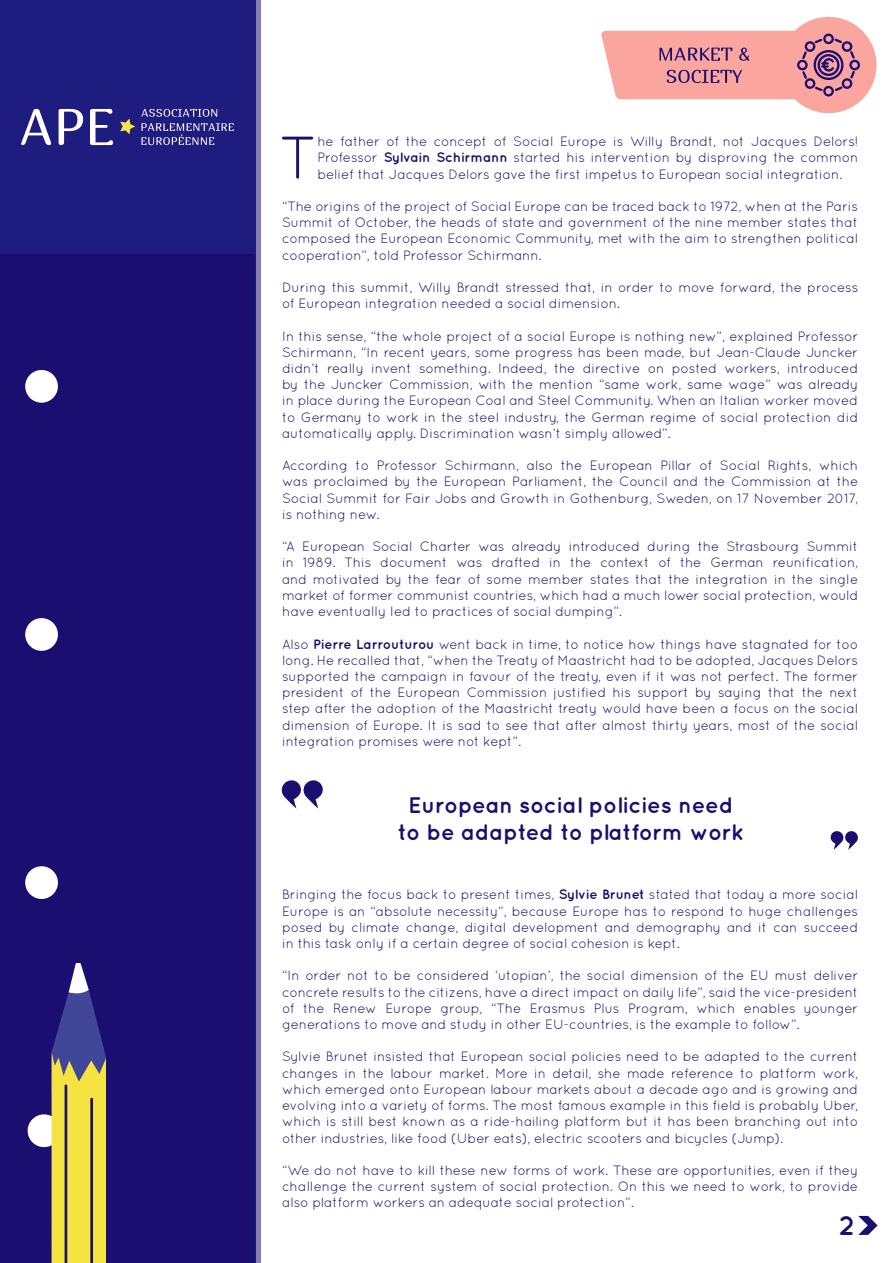
<style>
.page{position:relative;width:893px;height:1263px;background:#fff}
.page>*{position:absolute;margin:0;border:0;box-sizing:border-box;transform-origin:0 0}
.Début_de_paragraphe{font:60px "Quicksand";color:#1a0f70}
.t1{font:700 27px "Quicksand";color:#1a0f70}
.citation{font:700 22.5px "Quicksand";letter-spacing:-.01em;color:#1a0f70}
.Corps_de_texte_norma{font:13.5px/16.2px "Quicksand";letter-spacing:-.01em;color:#1a0f70;text-align:justify}
.Début_de_paragraphe-2{font:13.5px/16.2px "Quicksand";letter-spacing:-.01em;color:#1a0f70;text-align:justify}
.s1{font-weight:700}
</style>
<div class="page">
<div style="left:0;top:0;width:255px;height:254px;background:#1f1c80"></div>
<div style="left:0;top:254px;width:255px;height:1009px;background:#1a0f70"></div>
<svg style="left:141px;top:109px;width:76px;height:8px"></svg>
<svg style="left:141px;top:123px;width:93px;height:22px"></svg>
<svg style="left:21px;top:109px;width:30px;height:36px"></svg>
<svg style="left:59px;top:109px;width:24px;height:36px"></svg>
<svg style="left:120px;top:119px;width:15px;height:15px"></svg>
<svg style="left:90px;top:109px;width:23px;height:36px"></svg>
<svg style="left:255px;top:0;width:6px;height:1263px;background:#716ead"></svg>
<svg style="left:858px;top:1216px;width:20px;height:19px"></svg>
<hr style="left:892px;top:0;width:1px;height:254px;background:#1f1c80">
<hr style="left:892px;top:254px;width:1px;height:1009px;background:#1a0f70">
<div style="left:25px;top:370px;width:33px;height:33px;background:#fff;border-radius:50%"></div>
<div style="left:25px;top:866px;width:33px;height:33px;background:#fff;border-radius:50%"></div>
<div style="left:25px;top:618px;width:33px;height:33px;background:#fff;border-radius:50%"></div>
<div style="left:28px;top:1114px;width:32px;height:33px;background:#fff;border-radius:50%"></div>
<svg style="left:52px;top:963px;width:53px;height:300px;background:#ada25f"></svg>
<hr style="left:65px;top:1086px;width:2px;height:177px;background:#1a0f70">
<hr style="left:90px;top:1099px;width:3px;height:164px;background:#1a0f70">
<div style="left:780px;top:17px;width:96px;height:96px;background:#faa69e;border-radius:50%"></div>
<svg style="left:601px;top:31px;width:259px;height:68px"></svg>
<svg style="left:281px;top:780px;width:42px;height:29px"></svg>
<svg style="left:830px;top:831px;width:28px;height:19px"></svg>
<p class="Début_de_paragraphe" style="left:279px;top:123px;width:40px">T</p>
<p class="Début_de_paragraphe-2" style="left:317px;top:133px;width:542px">he father of the concept of Social Europe is Willy Brandt, not Jacques Delors!<br>Professor <span class="s1">Sylvain Schirmann</span> started his intervention by disproving the common belief that Jacques Delors gave the first impetus to European social integration.</p>
<p class="Corps_de_texte_norma" style="left:282px;top:198px;width:578px">“The origins of the project of Social Europe can be traced back to 1972, when at the Paris Summit of October, the heads of state and government of the nine member states that composed the European Economic Community, met with the aim to strengthen political cooperation”, told Professor Schirmann.</p>
<p class="Corps_de_texte_norma" style="left:282px;top:279px;width:578px">During this summit, Willy Brandt stressed that, in order to move forward, the process of European integration needed a social dimension.</p>
<p class="Corps_de_texte_norma" style="left:282px;top:328px;width:578px">In this sense, “the whole project of a social Europe is nothing new”, explained Professor Schirmann, “In recent years, some progress has been made, but Jean-Claude Juncker didn’t really invent something. Indeed, the directive on posted workers, introduced by the Juncker Commission, with the mention “same work, same wage” was already in place during the European Coal and Steel Community. When an Italian worker moved to Germany to work in the steel industry, the German regime of social protection did automatically apply. Discrimination wasn’t simply allowed”.</p>
<p class="Corps_de_texte_norma" style="left:282px;top:457px;width:578px">According to Professor Schirmann, also the European Pillar of Social Rights, which was proclaimed by the European Parliament, the Council and the Commission at the Social Summit for Fair Jobs and Growth in Gothenburg, Sweden, on 17 November 2017, is nothing new.</p>
<p class="Corps_de_texte_norma" style="left:282px;top:538px;width:578px">“A European Social Charter was already introduced during the Strasbourg Summit in 1989. This document was drafted in the context of the German reunification, and motivated by the fear of some member states that the integration in the single market of former communist countries, which had a much lower social protection, would have eventually led to practices of social dumping”.</p>
<p class="Corps_de_texte_norma" style="left:282px;top:635px;width:578px">Also <span class="s1">Pierre Larrouturou</span> went back in time, to notice how things have stagnated for too long. He recalled that, “when the Treaty of Maastricht had to be adopted, Jacques Delors supported the campaign in favour of the treaty, even if it was not perfect. The former president of the European Commission justified his support by saying that the next step after the adoption of the Maastricht treaty would have been a focus on the social dimension of Europe. It is sad to see that after almost thirty years, most of the social integration promises were not kept”.</p>
<p class="citation" style="left:408px;top:791px;width:327px">European social policies need</p>
<p class="citation" style="left:398px;top:818px;width:348px">to be adapted to platform work</p>
<p class="Corps_de_texte_norma" style="left:282px;top:886px;width:578px">Bringing the focus back to present times, <span class="s1">Sylvie Brunet</span> stated that today a more social Europe is an “absolute necessity”, because Europe has to respond to huge challenges posed by climate change, digital development and demography and it can succeed in this task only if a certain degree of social cohesion is kept.</p>
<p class="Corps_de_texte_norma" style="left:282px;top:967px;width:578px">“In order not to be considered ‘utopian’, the social dimension of the EU must deliver concrete results to the citizens, have a direct impact on daily life”, said the vice-president of the Renew Europe group, “The Erasmus Plus Program, which enables younger generations to move and study in other EU-countries, is the example to follow”.</p>
<p class="Corps_de_texte_norma" style="left:282px;top:1048px;width:578px">Sylvie Brunet insisted that European social policies need to be adapted to the current changes in the labour market. More in detail, she made reference to platform work, which emerged onto European labour markets about a decade ago and is growing and evolving into a variety of forms. The most famous example in this field is probably Uber, which is still best known as a ride-hailing platform but it has been branching out into other industries, like food (Uber eats), electric scooters and bicycles (Jump).</p>
<p class="Corps_de_texte_norma" style="left:282px;top:1162px;width:578px">“We do not have to kill these new forms of work. These are opportunities, even if they challenge the current system of social protection. On this we need to work, to provide also platform workers an adequate social protection”.</p>
<p class="t1" style="left:839px;top:1209px;width:17px">2</p>
</div>
